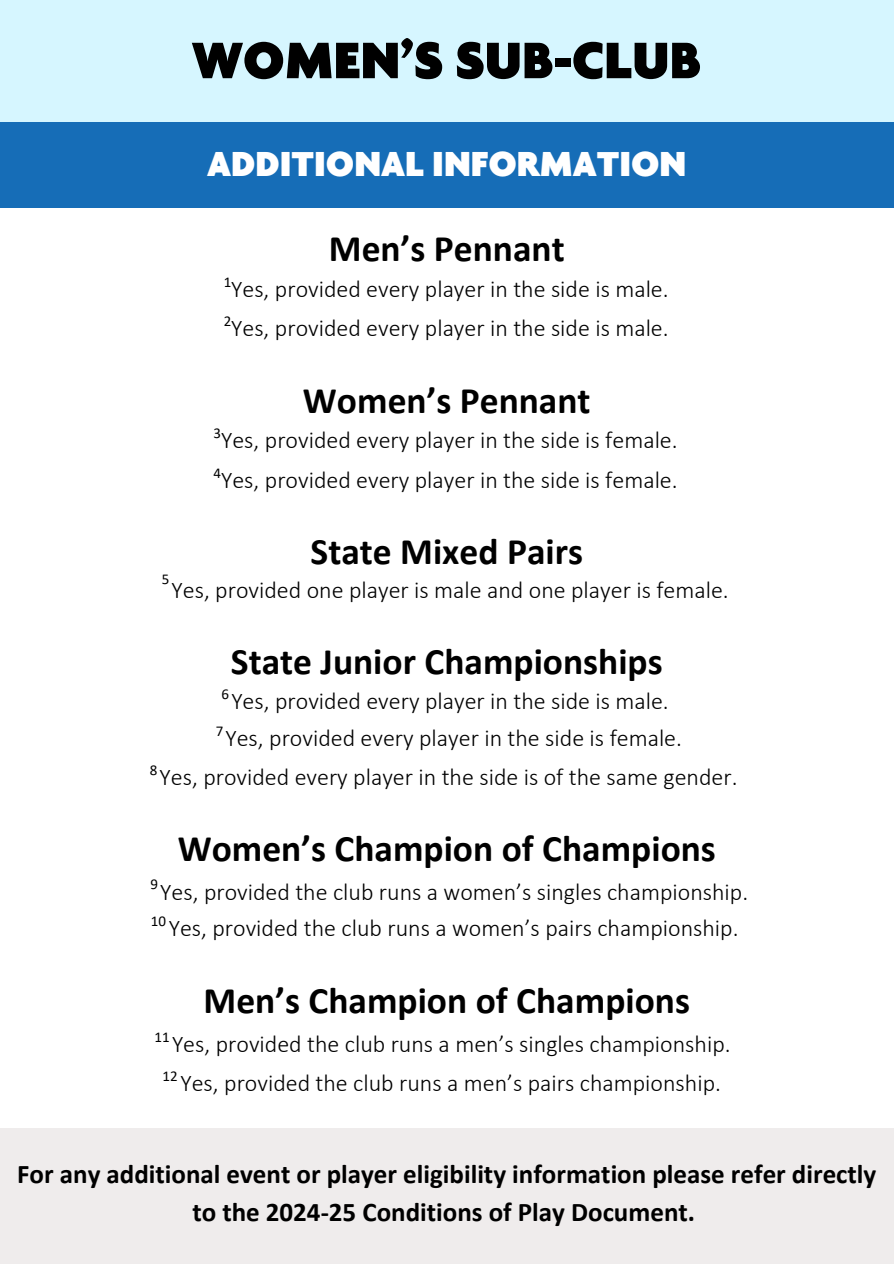
<style>
.page{position:relative;width:894px;height:1264px;background:#fff}
.page>*{position:absolute;margin:0;border:0;box-sizing:border-box;transform-origin:0 0}
.t1{font:900 55.5px "Agenda";color:#000}
.t2{font:700 37.5px "Calibri";color:#000}
.t3{font:900 37.5px "Agenda";color:#fff}
.t4{font:700 27px/37.2px "Calibri";color:#000;text-align:center}
.t5{font:300 24px "Calibri";color:#000}
.t6{font:15px "Calibri";color:#000}
</style>
<div class="page">
<div style="left:0;top:122px;width:893px;height:86px;background:#166db7"></div>
<div style="left:0;top:1128px;width:893px;height:135px;background:#efecec"></div>
<div style="left:0;top:0;width:893px;height:122px;background:#d6f6ff"></div>
<p class="t1" style="left:192px;top:37px;width:510px">WOMEN’S SUB-CLUB</p>
<h1 class="t3" style="left:207px;top:148px;width:480px">ADDITIONAL INFORMATION</h1>
<p class="t2" style="left:329px;top:233px;width:237px">Men’s Pennant</p>
<p class="t6" style="left:224px;top:275px;width:9px">1</p>
<p class="t5" style="left:231px;top:279px;width:439px">Yes, provided every player in the side is male.</p>
<p class="t6" style="left:224px;top:315px;width:9px">2</p>
<h3 class="t5" style="left:231px;top:318px;width:439px">Yes, provided every player in the side is male.</h3>
<p class="t2" style="left:303px;top:384px;width:289px">Women’s Pennant</p>
<p class="t6" style="left:213px;top:426px;width:9px">3</p>
<h3 class="t5" style="left:221px;top:430px;width:458px">Yes, provided every player in the side is female.</h3>
<p class="t6" style="left:213px;top:466px;width:9px">4</p>
<p class="t5" style="left:221px;top:470px;width:458px">Yes, provided every player in the side is female.</p>
<p class="t2" style="left:310px;top:536px;width:274px">State Mixed Pairs</p>
<p class="t5" style="left:171px;top:579px;width:558px">Yes, provided one player is male and one player is female.</p>
<h4 class="t6" style="left:162px;top:573px;width:9px">5</h4>
<h3 class="t2" style="left:231px;top:645px;width:433px">State Junior Championships</h3>
<p class="t5" style="left:231px;top:691px;width:439px">Yes, provided every player in the side is male.</p>
<p class="t6" style="left:221px;top:687px;width:9px">6</p>
<p class="t5" style="left:225px;top:728px;width:458px">Yes, provided every player in the side is female.</p>
<p class="t6" style="left:216px;top:724px;width:9px">7</p>
<h3 class="t5" style="left:159px;top:766px;width:579px">Yes, provided every player in the side is of the same gender.</h3>
<p class="t6" style="left:150px;top:763px;width:9px">8</p>
<p class="t2" style="left:178px;top:833px;width:539px">Women’s Champion of Champions</p>
<p class="t5" style="left:160px;top:881px;width:589px">Yes, provided the club runs a women’s singles championship.</p>
<h3 class="t6" style="left:150px;top:878px;width:9px">9</h3>
<p class="t6" style="left:151px;top:915px;width:17px">10</p>
<p class="t5" style="left:169px;top:918px;width:571px">Yes, provided the club runs a women’s pairs championship.</p>
<p class="t2" style="left:203px;top:984px;width:487px">Men’s Champion of Champions</p>
<p class="t5" style="left:172px;top:1033px;width:560px">Yes, provided the club runs a men’s singles championship.</p>
<h3 class="t6" style="left:154px;top:1030px;width:17px">11</h3>
<p class="t6" style="left:163px;top:1069px;width:17px">12</p>
<p class="t5" style="left:180px;top:1072px;width:542px">Yes, provided the club runs a men’s pairs championship.</p>
<h2 class="t4" style="left:17px;top:1158px;width:860px">For any additional event or player eligibility information please refer directly to the 2024-25 Conditions of Play Document.</h2>
</div>
